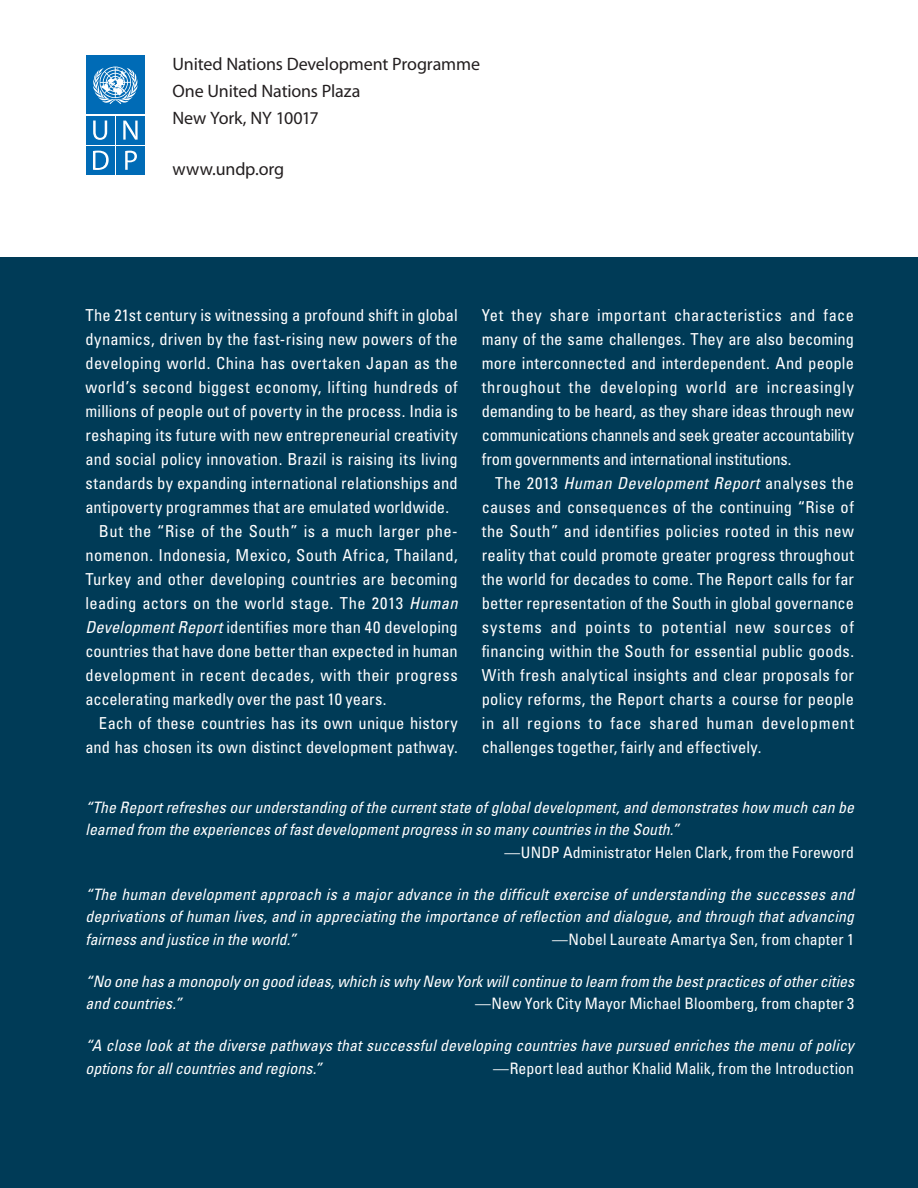
<style>
.page{position:relative;width:918px;height:1188px;background:#fff}
.page>*{position:absolute;margin:0;border:0;box-sizing:border-box;transform-origin:0 0}
.t1{font:18px/27px "Myriad Pro";letter-spacing:-.01em;color:#231f20}
.t2{font:condensed 16.5px/24px "Univers LT Std";letter-spacing:.015em;color:#fff;text-align:justify}
.t3{font:italic condensed 15.75px/22.5px "Univers LT Std";letter-spacing:.005em;color:#fff}
.t4{font:condensed 15.75px "Univers LT Std";letter-spacing:.005em;color:#fff}
.s1{font-style:italic}
</style>
<div class="page">
<div style="left:0;top:215px;width:918px;height:973px;background:#003b57"></div>
<div style="left:0;top:0;width:918px;height:256px;background:#fff"></div>
<div style="left:86px;top:116px;width:28px;height:28px;background:#006bb6"></div>
<svg style="left:93px;top:121px;width:14px;height:19px"></svg>
<div style="left:116px;top:116px;width:29px;height:28px;background:#006bb6"></div>
<svg style="left:123px;top:121px;width:15px;height:19px"></svg>
<div style="left:116px;top:146px;width:29px;height:29px;background:#006bb6"></div>
<svg style="left:125px;top:151px;width:12px;height:19px"></svg>
<div style="left:86px;top:146px;width:28px;height:29px;background:#006bb6"></div>
<svg style="left:93px;top:151px;width:16px;height:19px"></svg>
<div style="left:86px;top:55px;width:59px;height:59px;background:#006bb6"></div>
<svg style="left:93px;top:67px;width:45px;height:37px"></svg>
<p class="t1" style="left:172px;top:50px;width:309px">United Nations Development Programme<br>One United Nations Plaza<br>New York, NY 10017</p>
<p class="t1" style="left:172px;top:155px;width:113px">www.undp.org</p>
<p class="t2" style="left:86px;top:303px;width:374px">The 21st century is witnessing a profound shift in global</p>
<p class="t2" style="left:86px;top:327px;width:374px">dynamics, driven by the fast-rising new powers of the</p>
<p class="t2" style="left:86px;top:351px;width:374px">developing world. China has overtaken Japan as the</p>
<p class="t2" style="left:86px;top:375px;width:374px">world’s second biggest economy, lifting hundreds of</p>
<p class="t2" style="left:86px;top:399px;width:374px">millions of people out of poverty in the process. India is</p>
<p class="t2" style="left:86px;top:423px;width:374px">reshaping its future with new entrepreneurial creativity</p>
<p class="t2" style="left:86px;top:447px;width:374px">and social policy innovation. Brazil is raising its living</p>
<p class="t2" style="left:86px;top:471px;width:374px">standards by expanding international relationships and</p>
<p class="t2" style="left:86px;top:495px;width:365px">antipoverty programmes that are emulated worldwide.</p>
<p class="t2" style="left:99px;top:519px;width:360px">But the “Rise of the South” is a much larger phe-</p>
<p class="t2" style="left:85px;top:543px;width:374px">nomenon. Indonesia, Mexico, South Africa, Thailand,</p>
<p class="t2" style="left:85px;top:567px;width:374px">Turkey and other developing countries are becoming</p>
<p class="t2" style="left:85px;top:591px;width:374px">leading actors on the world stage. The 2013 <span class="s1">Human</span></p>
<p class="t2" style="left:85px;top:615px;width:374px"><span class="s1">Development Report</span> identifies more than 40 developing</p>
<p class="t2" style="left:85px;top:639px;width:374px">countries that have done better than expected in human</p>
<p class="t2" style="left:85px;top:663px;width:374px">development in recent decades, with their progress</p>
<p class="t2" style="left:85px;top:687px;width:302px">accelerating markedly over the past 10 years.</p>
<p class="t2" style="left:99px;top:711px;width:360px">Each of these countries has its own unique history</p>
<p class="t2" style="left:85px;top:735px;width:374px">and has chosen its own distinct development pathway.</p>
<p class="t2" style="left:482px;top:303px;width:374px">Yet they share important characteristics and face many of the same challenges. They are also becoming more interconnected and interdependent. And people throughout the developing world are increasingly demanding to be heard, as they share ideas through new communications channels and seek greater accountability from governments and international institutions.</p>
<p class="t2" style="left:482px;top:471px;width:374px;text-indent:13px">The 2013 <span class="s1">Human Development Report</span> analyses the causes and consequences of the continuing “Rise of the South” and identifies policies rooted in this new reality that could promote greater progress throughout the world for decades to come. The Report calls for far better representation of the South in global governance systems and points to potential new sources of financing within the South for essential public goods.<br>With fresh analytical insights and clear proposals for policy reforms, the Report charts a course for people in all regions to face shared human development challenges together, fairly and effectively.</p>
<p class="t3" style="left:86px;top:796px;width:770px">“The Report refreshes our understanding of the current state of global development, and demonstrates how much can be learned from the experiences of fast development progress in so many countries in the South.”</p>
<p class="t4" style="left:504px;top:842px;width:351px">—UNDP Administrator Helen Clark, from the Foreword</p>
<p class="t3" style="left:86px;top:883px;width:770px;text-align:justify">“The human development approach is a major advance in the difficult exercise of understanding the successes and deprivations of human lives, and in appreciating the importance of reflection and dialogue, and through that advancing fairness and justice in the world.”</p>
<p class="t4" style="left:552px;top:929px;width:303px">—Nobel Laureate Amartya Sen, from chapter 1</p>
<p class="t3" style="left:86px;top:970px;width:770px">“No one has a monopoly on good ideas, which is why New York will continue to learn from the best practices of other cities and countries.”</p>
<p class="t4" style="left:475px;top:994px;width:381px">—New York City Mayor Michael Bloomberg, from chapter 3</p>
<p class="t3" style="left:86px;top:1034px;width:770px">“A close look at the diverse pathways that successful developing countries have pursued enriches the menu of policy options for all countries and regions.”</p>
<p class="t4" style="left:493px;top:1058px;width:362px">—Report lead author Khalid Malik, from the Introduction</p>
</div>
